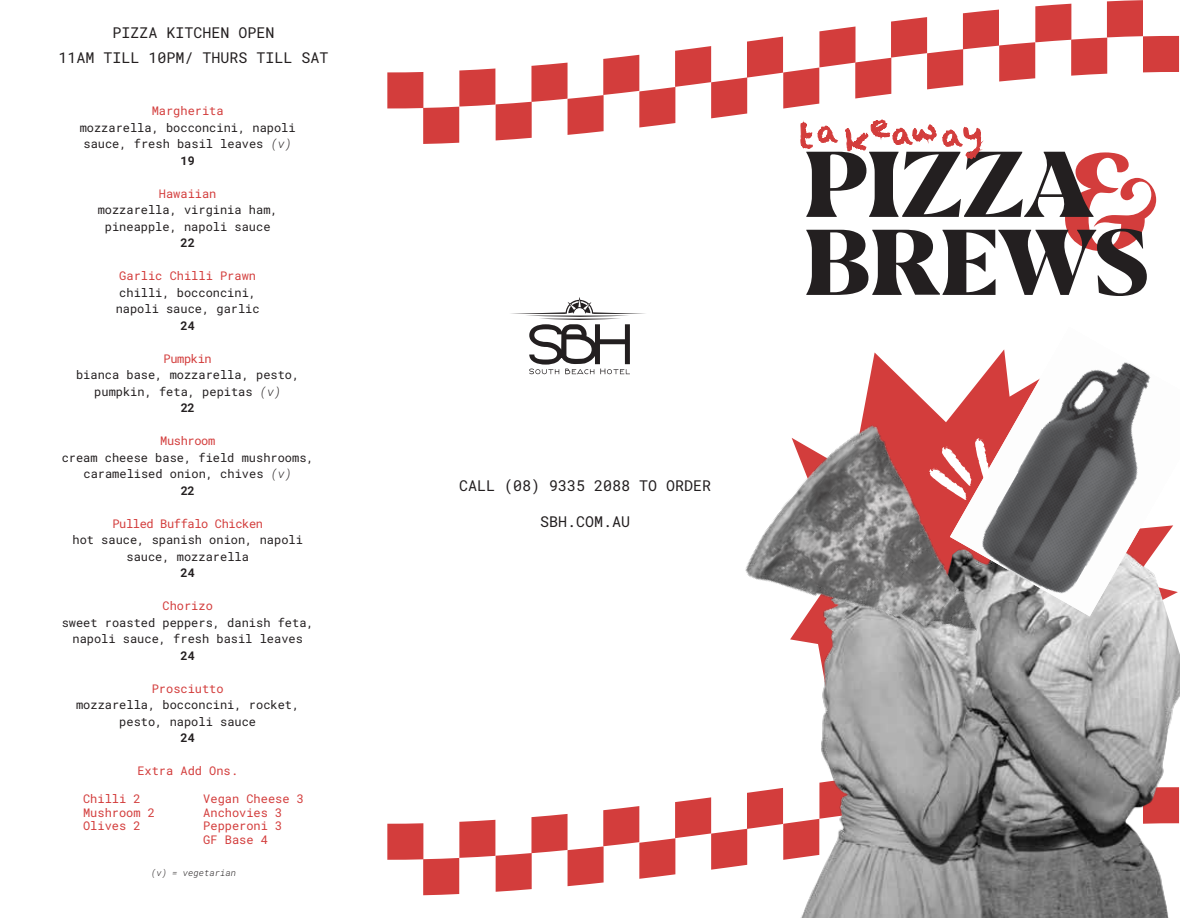
<style>
.page{position:relative;width:1180px;height:918px;background:#fff}
.page>*{position:absolute;margin:0;border:0;box-sizing:border-box;transform-origin:0 0}
.t1{font:15px/25.5px "Roboto Mono";color:#231f20;text-align:center}
.t2{font:12px/16.5px "Roboto Mono";color:#231f20;text-align:center}
.t3{font:12px/13.5px "Roboto Mono";color:#d33d3c}
.t4{font:12px "Roboto Mono";letter-spacing:-.03em;color:#d33d3c}
.t5{font:italic 9px "Roboto Mono";letter-spacing:.005em;color:#231f20}
.s1{font-style:italic}
</style>
<div class="page">
<div style="left:387px;top:823px;width:36px;height:37px;background:#d33d3c"></div>
<svg style="left:423px;top:788px;width:353px;height:107px"></svg>
<img style="left:776px;top:616px;width:404px;height:302px">
<img style="left:745px;top:374px;width:340px;height:380px">
<img style="left:950px;top:374px;width:228px;height:242px">
<div style="left:1143px;top:36px;width:36px;height:36px;background:#d33d3c"></div>
<div style="left:387px;top:72px;width:36px;height:36px;background:#d33d3c"></div>
<svg style="left:423px;top:0;width:733px;height:374px"></svg>
<svg style="left:929px;top:438px;width:61px;height:62px"></svg>
<p class="t1" style="left:58px;top:19px;width:272px">PIZZA KITCHEN OPEN<br>11AM TILL 10PM/ THURS TILL SAT</p>
<p class="t3" style="left:152px;top:104px;width:73px">Margherita</p>
<p class="t2" style="left:80px;top:119px;width:218px">mozzarella, bocconcini, napoli sauce, fresh basil leaves <span class="s1">(v)<br></span>19</p>
<p class="t3" style="left:159px;top:186px;width:59px">Hawaiian</p>
<p class="t2" style="left:98px;top:201px;width:182px">mozzarella, virginia ham, pineapple, napoli sauce<br>22</p>
<p class="t3" style="left:119px;top:269px;width:138px">Garlic Chilli Prawn</p>
<p class="t2" style="left:116px;top:284px;width:146px">chilli, bocconcini, napoli sauce, garlic<br>24</p>
<p class="t4" style="left:164px;top:350px;width:50px">Pumpkin</p>
<p class="t2" style="left:76px;top:366px;width:225px">bianca base, mozzarella, pesto, pumpkin, feta, pepitas <span class="s1">(v)<br></span>22</p>
<p class="t4" style="left:160px;top:433px;width:56px">Mushroom</p>
<p class="t2" style="left:62px;top:449px;width:254px">cream cheese base, field mushrooms, caramelised onion, chives <span class="s1">(v)<br></span>22</p>
<p class="t4" style="left:112px;top:515px;width:152px">Pulled Buffalo Chicken</p>
<p class="t2" style="left:72px;top:531px;width:232px">hot sauce, spanish onion, napoli sauce, mozzarella<br>24</p>
<p class="t3" style="left:163px;top:599px;width:52px">Chorizo</p>
<p class="t2" style="left:62px;top:614px;width:254px">sweet roasted peppers, danish feta, napoli sauce, fresh basil leaves<br>24</p>
<p class="t3" style="left:152px;top:681px;width:73px">Prosciutto</p>
<p class="t2" style="left:76px;top:696px;width:225px">mozzarella, bocconcini, rocket, pesto, napoli sauce<br>24</p>
<p class="t3" style="left:137px;top:764px;width:102px">Extra Add Ons:</p>
<p class="t3" style="left:83px;top:792px;width:73px">Chilli 2<br>Mushroom 2<br>Olives 2</p>
<p class="t5" style="left:151px;top:867px;width:86px">(v) = vegetarian</p>
<p class="t3" style="left:203px;top:792px;width:102px">Vegan Cheese 3<br>Anchovies 3<br>Pepperoni 3<br>GF Base 4</p>
<p class="t1" style="left:459px;top:472px;width:254px">CALL (08) 9335 2088 TO ORDER</p>
<p class="t1" style="left:540px;top:508px;width:91px">SBH.COM.AU</p>
</div>
